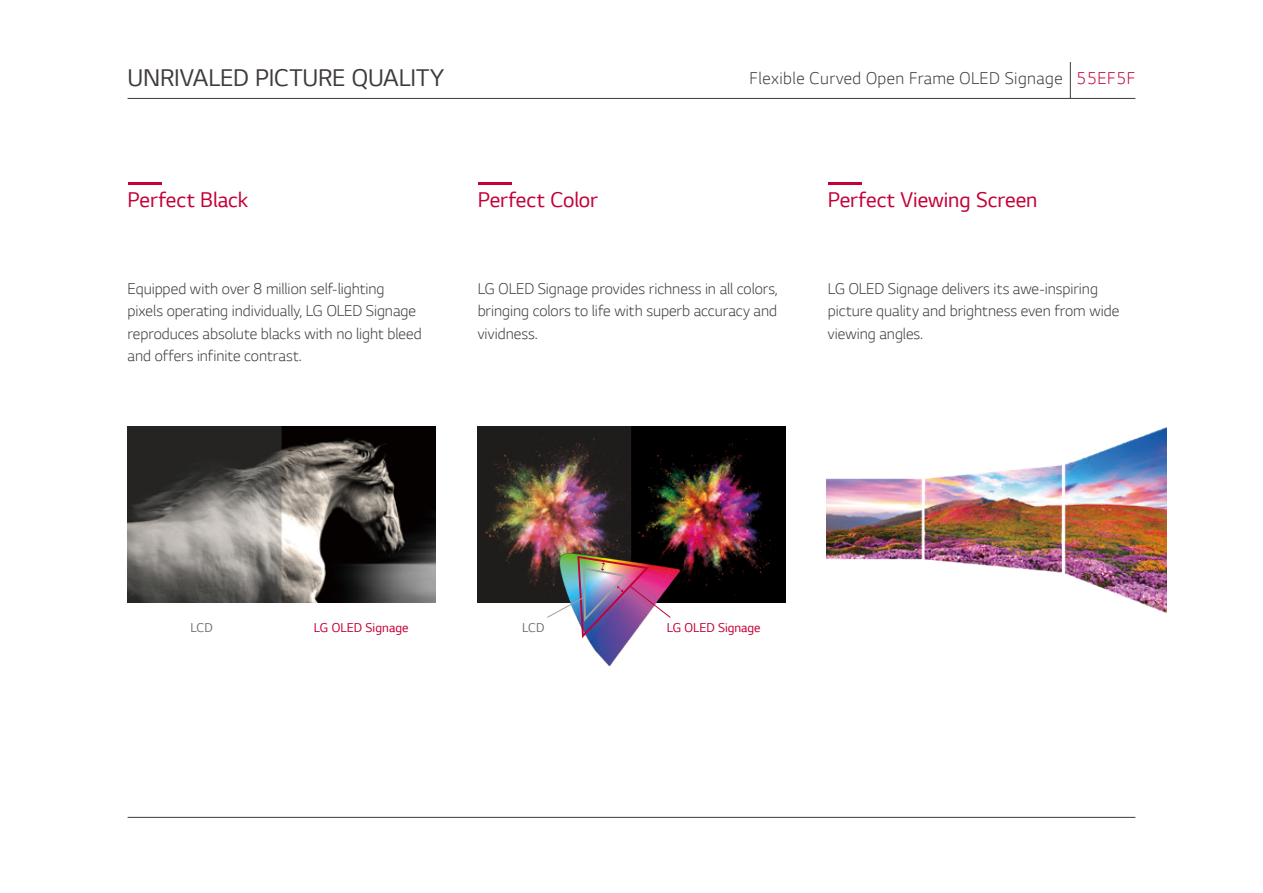
<style>
.page{position:relative;width:1263px;height:893px;background:#fff}
.page>*{position:absolute;margin:0;border:0;box-sizing:border-box;transform-origin:0 0}
.t1{font:25.5px "LG Smart";letter-spacing:-.005em;color:#3f3b3a}
.t2{font:22.5px "LG Smart";color:#c40037}
.t3{font:300 18px "LG Smart";letter-spacing:.025em;color:#3f3b3a}
.t4{font:300 16.5px/22.5px "LG Smart";color:#3f3b3a}
.t5{font:13.5px "LG Smart";color:#c40037}
.t6{font:13.5px "LG Smart";color:#727272}
.s1{color:#c40037}
</style>
<div class="page">
<hr style="left:128px;top:817px;width:1007px;height:1px;background:#3f3b3a">
<hr style="left:128px;top:98px;width:1007px;height:1px;background:#3f3b3a">
<hr style="left:1070px;top:62px;width:1px;height:36px;background:#3f3b3a">
<hr style="left:128px;top:182px;width:33px;height:3px;background:#c40037">
<hr style="left:478px;top:182px;width:34px;height:3px;background:#c40037">
<hr style="left:828px;top:182px;width:34px;height:3px;background:#c40037">
<img style="left:128px;top:427px;width:307px;height:176px">
<img style="left:478px;top:427px;width:307px;height:176px">
<img style="left:559px;top:551px;width:121px;height:116px">
<img style="left:546px;top:555px;width:126px;height:85px">
<img style="left:826px;top:427px;width:340px;height:186px">
<h1 class="t1" style="left:128px;top:60px;width:318px">UNRIVALED PICTURE QUALITY</h1>
<p class="t3" style="left:749px;top:66px;width:387px">Flexible Curved Open Frame OLED Signage <span class="s1">55EF5F</span></p>
<h2 class="t2" style="left:128px;top:185px;width:122px">Perfect Black</h2>
<h2 class="t2" style="left:478px;top:185px;width:122px">Perfect Color</h2>
<p class="t4" style="left:128px;top:276px;width:296px">Equipped with over 8 million self-lighting pixels operating individually, LG OLED Signage reproduces absolute blacks with no light bleed and offers infinite contrast.</p>
<p class="t4" style="left:478px;top:276px;width:301px;text-align:justify">LG OLED Signage provides richness in all colors, bringing colors to life with superb accuracy and vividness.</p>
<h2 class="t2" style="left:828px;top:185px;width:211px">Perfect Viewing Screen</h2>
<p class="t4" style="left:828px;top:276px;width:293px">LG OLED Signage delivers its awe-inspiring picture quality and brightness even from wide viewing angles.</p>
<p class="t6" style="left:190px;top:618px;width:24px">LCD</p>
<p class="t5" style="left:314px;top:618px;width:96px">LG OLED Signage</p>
<p class="t6" style="left:522px;top:618px;width:24px">LCD</p>
<p class="t5" style="left:667px;top:618px;width:95px">LG OLED Signage</p>
</div>
